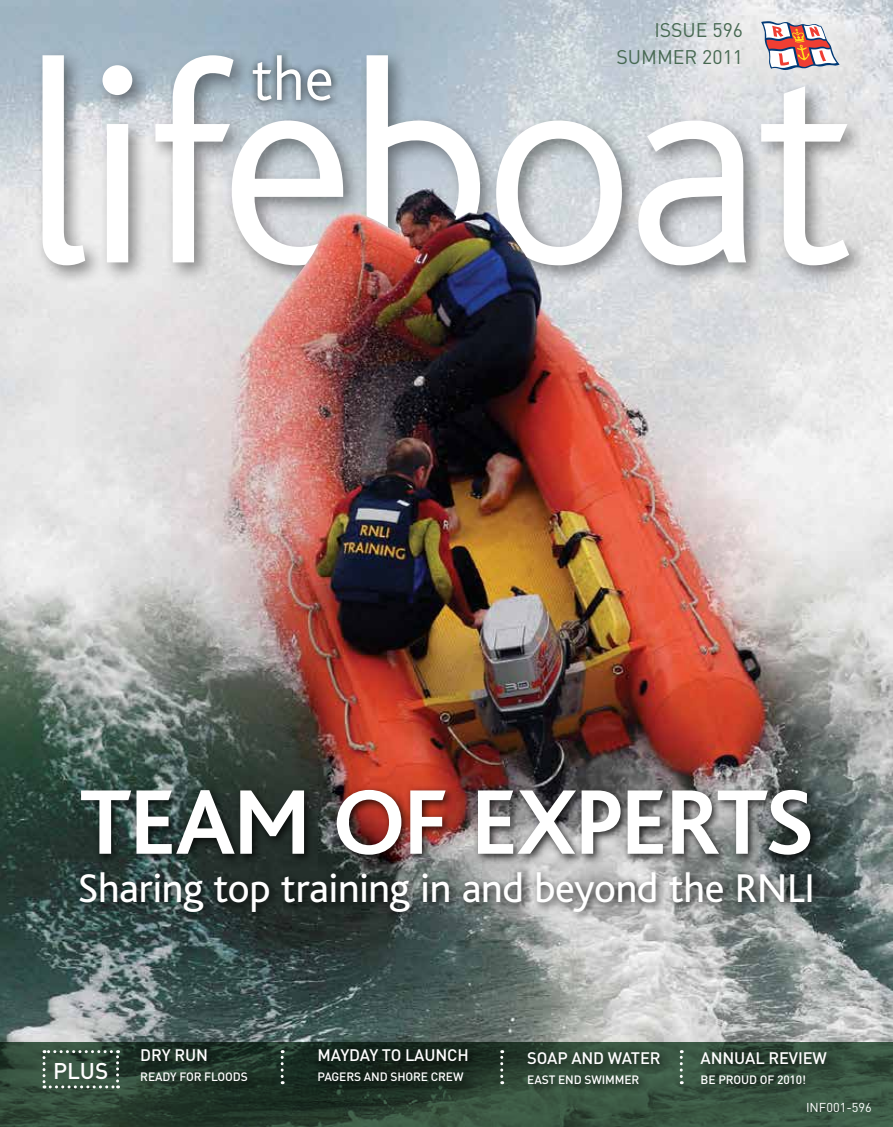
<style>
.page{position:relative;width:893px;height:1127px;background:#fff}
.page>*{position:absolute;margin:0;border:0;box-sizing:border-box;transform-origin:0 0}
.t1{font:700 96px "Bliss";letter-spacing:-.015em;color:#fff}
.t2{font:42px "Bliss";letter-spacing:-.01em;color:#fff}
.t3{font:500 22.5px "DIN";color:#fff}
.t4{font:19.5px/27px "DIN";color:#476952;text-align:right}
.t5{font:500 16.5px "DIN";letter-spacing:-.01em;color:#fff}
.t6{font:12.75px "DIN";color:#fff}
.t7{font:500 12px "DIN";letter-spacing:-.01em;color:#fff}
</style>
<div class="page">
<img style="left:0;top:0;width:893px;height:1042px">
<svg style="left:761px;top:21px;width:79px;height:26px"></svg>
<div style="left:35px;top:47px;width:833px;height:238px;background:#000;opacity:.43"></div>
<svg style="left:43px;top:55px;width:806px;height:210px"></svg>
<div style="left:246px;top:48px;width:94px;height:61px;background:#000;opacity:.75"></div>
<svg style="left:253px;top:55px;width:78px;height:46px"></svg>
<svg style="left:0;top:1042px;width:893px;height:85px;background:#304838"></svg>
<div style="left:136px;top:1043px;width:122px;height:49px;background:#000;opacity:.8"></div>
<div style="left:314px;top:1043px;width:164px;height:49px;background:#000;opacity:.8"></div>
<div style="left:523px;top:1047px;width:147px;height:48px;background:#000;opacity:.8"></div>
<div style="left:696px;top:1047px;width:141px;height:48px;background:#000;opacity:.8"></div>
<svg style="left:281px;top:1050px;width:3px;height:34px"></svg>
<svg style="left:500px;top:1050px;width:3px;height:34px"></svg>
<svg style="left:680px;top:1050px;width:3px;height:34px"></svg>
<svg style="left:43px;top:1050px;width:76px;height:38px;background:#455d4e"></svg>
<div style="left:76px;top:785px;width:746px;height:137px;background:#000;opacity:.8"></div>
<img style="left:265px;top:188px;width:288px;height:133px">
<h3 class="t4" style="left:616px;top:16px;width:128px">ISSUE 596<br>SUMMER 2011</h3>
<h1 class="t1" style="left:80px;top:772px;width:735px">TEAM OF EXPERTS</h1>
<h2 class="t2" style="left:78px;top:866px;width:738px">Sharing top training in and beyond the RNLI</h2>
<h3 class="t3" style="left:53px;top:1056px;width:57px">PLUS</h3>
<h3 class="t5" style="left:140px;top:1044px;width:69px">DRY RUN</h3>
<p class="t7" style="left:140px;top:1069px;width:109px">READY FOR FLOODS</p>
<h3 class="t5" style="left:317px;top:1044px;width:153px">MAYDAY TO LAUNCH</h3>
<p class="t7" style="left:317px;top:1069px;width:147px">PAGERS AND SHORE CREW</p>
<h3 class="t5" style="left:527px;top:1047px;width:135px">SOAP AND WATER</h3>
<p class="t7" style="left:527px;top:1072px;width:114px">EAST END SWIMMER</p>
<h3 class="t5" style="left:701px;top:1047px;width:128px">ANNUAL REVIEW</h3>
<p class="t7" style="left:701px;top:1072px;width:107px">BE PROUD OF 2010!</p>
<p class="t6" style="left:806px;top:1099px;width:67px">INF001-596</p>
</div>
